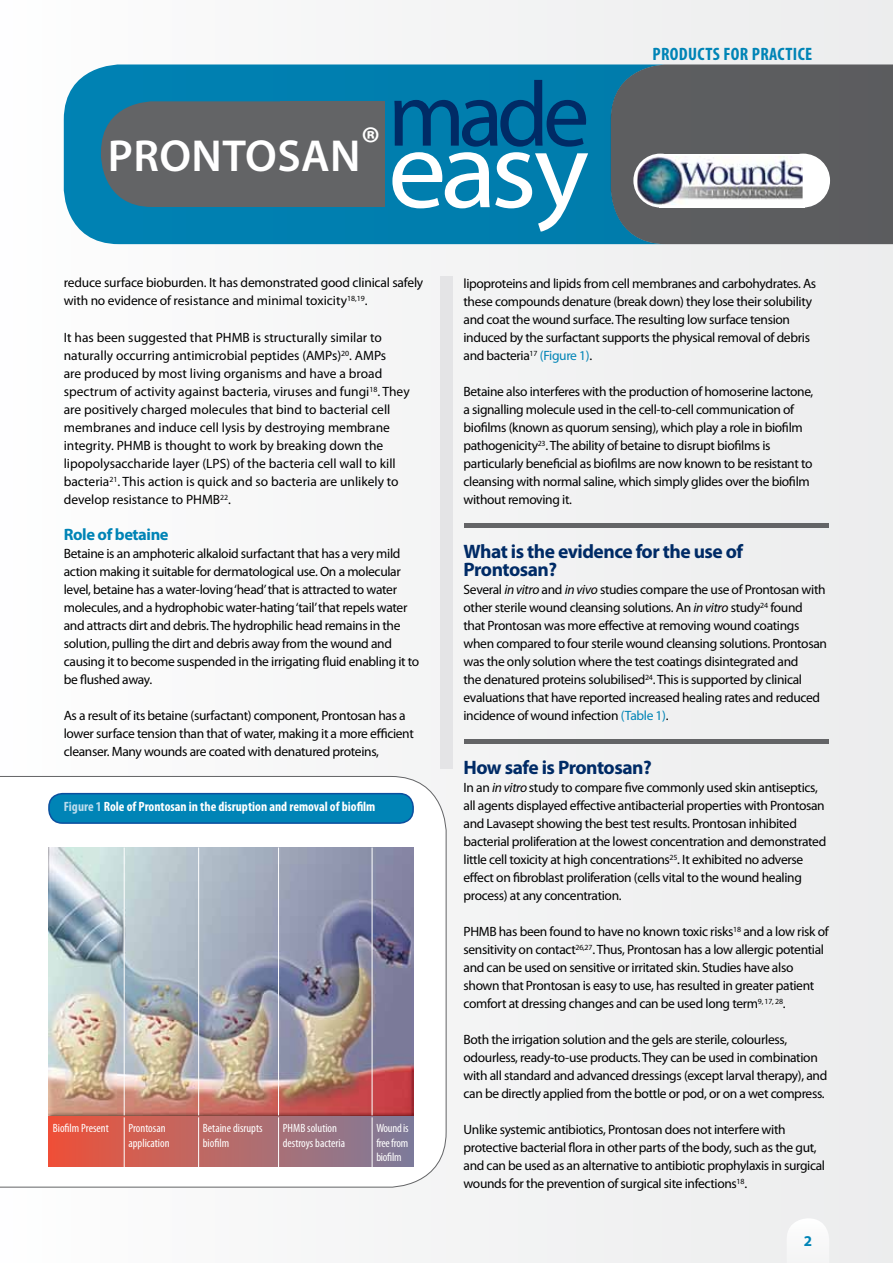
<style>
.page{position:relative;width:893px;height:1263px;background:#f2f3f3}
.page>*{position:absolute;margin:0;border:0;box-sizing:border-box;transform-origin:0 0}
.t1{font:111.3px "Myriad Pro";color:#fff;scale:1.05 1}
.t2{font:92.55px "Myriad Pro";color:#002b66}
.t3{font:600 45px "Myriad Pro";color:#fff}
.t4{font:700 19.5px/18px "Myriad Pro";letter-spacing:-.025em;color:#002b66}
.t5{font:700 condensed 18px "Myriad Pro";letter-spacing:.02em;color:#0084b6}
.t6{font:700 16.5px "Myriad Pro";letter-spacing:-.025em;color:#0084b6}
.t7{font:700 15px "Myriad Pro";color:#0084b6}
.t8{font:13.5px/18px "Myriad Pro";letter-spacing:-.025em;color:#000}
.t9{font:13.5px/18px "Myriad Pro";color:#000}
.t10{font:700 condensed 13.5px "Myriad Pro";color:#fff}
.t11{font:condensed 12px/14.4px "Myriad Pro";color:#fff}
.s1{color:#bbdced}
.s2{color:#0084b6}
.s3{font-style:italic}
</style>
<div class="page">
<div style="left:64px;top:64px;width:547px;height:180px;background:#007eae"></div>
<div style="left:101px;top:101px;width:269px;height:106px;background:#636466;border-radius:51px"></div>
<div style="left:280px;top:101px;width:105px;height:106px;background:#636466"></div>
<div style="left:440px;top:276px;width:13px;height:493px;background:#e4e4e6"></div>
<div style="left:464px;top:739px;width:364px;height:5px;background:#636466"></div>
<svg style="left:793px;top:1219px;width:30px;height:6px"></svg>
<div style="left:464px;top:523px;width:364px;height:5px;background:#636466"></div>
<div style="left:611px;top:64px;width:282px;height:180px;background:#5c5d5f"></div>
<svg style="left:633px;top:154px;width:54px;height:53px"></svg>
<div style="left:659px;top:154px;width:146px;height:53px;background:#fff"></div>
<div style="left:776px;top:154px;width:54px;height:53px;background:#fff;border-radius:50%"></div>
<img style="left:637px;top:156px;width:166px;height:49px">
<div style="left:0;top:776px;width:446px;height:411px;background:#fff"></div>
<div style="left:49px;top:794px;width:364px;height:29px;background:#0084b6;border-radius:14px"></div>
<div style="left:48px;top:793px;width:366px;height:31px;border:2px solid #0b4f9f;border-radius:14px"></div>
<img style="left:49px;top:848px;width:365px;height:268px">
<div style="left:49px;top:1116px;width:365px;height:51px;background:linear-gradient(to right,#ed543a,#7f7f9c)"></div>
<hr style="left:124px;top:1117px;width:1px;height:50px;background:#fff">
<hr style="left:198px;top:1117px;width:1px;height:50px;background:#fff">
<hr style="left:278px;top:1117px;width:1px;height:50px;background:#fff">
<hr style="left:372px;top:1117px;width:1px;height:50px;background:#fff">
<hr style="left:124px;top:847px;width:1px;height:268px;background:#fff">
<hr style="left:198px;top:847px;width:1px;height:268px;background:#fff">
<hr style="left:278px;top:847px;width:1px;height:268px;background:#fff">
<hr style="left:372px;top:847px;width:1px;height:268px;background:#fff">
<h3 class="t3" style="left:108px;top:127px;width:274px">PRONTOSAN®</h3>
<h2 class="t2" style="left:388px;top:58px;width:203px">made</h2>
<h1 class="t1" style="left:388px;top:101px;width:193px">easy</h1>
<h3 class="t5" style="left:652px;top:42px;width:161px">PRODUCTS FOR PRACTICE</h3>
<p class="t8" style="left:64px;top:274px;width:361px">reduce surface bioburden. It has demonstrated good clinical safely with no evidence of resistance and minimal toxicity<sup>18,19</sup>.</p>
<p class="t9" style="left:64px;top:328px;width:347px">It has been suggested that PHMB is structurally similar to naturally occurring antimicrobial peptides (AMPs)<sup>20</sup>. AMPs<br>are produced by most living organisms and have a broad spectrum of activity against bacteria, viruses and fungi<sup>18</sup>. They are positively charged molecules that bind to bacterial cell membranes and induce cell lysis by destroying membrane integrity. PHMB is thought to work by breaking down the lipopolysaccharide layer (LPS) of the bacteria cell wall to kill bacteria<sup>21</sup>. This action is quick and so bacteria are unlikely to develop resistance to PHMB<sup>22</sup>.</p>
<p class="t6" style="left:64px;top:524px;width:106px">Role of betaine</p>
<p class="t8" style="left:64px;top:544px;width:357px">Betaine is an amphoteric alkaloid surfactant that has a very mild action making it suitable for dermatological use. On a molecular level, betaine has a water-loving ‘head’ that is attracted to water molecules, and a hydrophobic water-hating ‘tail’ that repels water and attracts dirt and debris. The hydrophilic head remains in the solution, pulling the dirt and debris away from the wound and causing it to become suspended in the irrigating fluid enabling it to be flushed away.</p>
<p class="t8" style="left:64px;top:706px;width:352px">As a result of its betaine (surfactant) component, Prontosan has a lower surface tension than that of water, making it a more efficient cleanser. Many wounds are coated with denatured proteins,</p>
<p class="t10" style="left:64px;top:798px;width:313px"><span class="s1">Figure 1</span> Role of Prontosan in the disruption and removal of biofilm</p>
<p class="t11" style="left:53px;top:1121px;width:58px">Biofilm Present</p>
<p class="t11" style="left:128px;top:1121px;width:43px">Prontosan application</p>
<p class="t11" style="left:203px;top:1121px;width:61px">Betaine disrupts biofilm</p>
<p class="t11" style="left:283px;top:1121px;width:64px">PHMB solution destroys bacteria</p>
<p class="t11" style="left:376px;top:1121px;width:34px;text-align:justify">Wound is free from biofilm</p>
<p class="t8" style="left:463px;top:274px;width:354px">lipoproteins and lipids from cell membranes and carbohydrates. As these compounds denature (break down) they lose their solubility and coat the wound surface. The resulting low surface tension induced by the surfactant supports the physical removal of debris and bacteria<sup>17</sup> <span class="s2">(Figure 1)</span>.</p>
<p class="t8" style="left:463px;top:382px;width:351px">Betaine also interferes with the production of homoserine lactone, a signalling molecule used in the cell-to-cell communication of biofilms (known as quorum sensing), which play a role in biofilm pathogenicity<sup>23</sup>. The ability of betaine to disrupt biofilms is particularly beneficial as biofilms are now known to be resistant to cleansing with normal saline, which simply glides over the biofilm without removing it.</p>
<h3 class="t4" style="left:463px;top:542px;width:281px">What is the evidence for the use of<br>Prontosan?</h3>
<p class="t8" style="left:463px;top:580px;width:365px">Several <span class="s3">in vitro</span> and <span class="s3">in vivo</span> studies compare the use of Prontosan with other sterile wound cleansing solutions. An <span class="s3">in vitro</span> study<sup>24</sup> found that Prontosan was more effective at removing wound coatings when compared to four sterile wound cleansing solutions. Prontosan was the only solution where the test coatings disintegrated and<br>the denatured proteins solubilised<sup>24</sup>. This is supported by clinical evaluations that have reported increased healing rates and reduced incidence of wound infection <span class="s2">(Table 1)</span>.</p>
<h3 class="t4" style="left:463px;top:758px;width:190px">How safe is Prontosan?</h3>
<p class="t8" style="left:463px;top:778px;width:364px">In an <span class="s3">in vitro</span> study to compare five commonly used skin antiseptics, all agents displayed effective antibacterial properties with Prontosan and Lavasept showing the best test results. Prontosan inhibited bacterial proliferation at the lowest concentration and demonstrated little cell toxicity at high concentrations<sup>25</sup>. It exhibited no adverse effect on fibroblast proliferation (cells vital to the wound healing process) at any concentration.</p>
<p class="t8" style="left:463px;top:922px;width:367px">PHMB has been found to have no known toxic risks<sup>18</sup> and a low risk of sensitivity on contact<sup>26,27</sup>. Thus, Prontosan has a low allergic potential and can be used on sensitive or irritated skin. Studies have also shown that Prontosan is easy to use, has resulted in greater patient comfort at dressing changes and can be used long term<sup>9,</sup> <sup>17,</sup> <sup>28</sup>.</p>
<p class="t8" style="left:463px;top:1030px;width:365px">Both the irrigation solution and the gels are sterile, colourless, odourless, ready-to-use products. They can be used in combination with all standard and advanced dressings (except larval therapy), and can be directly applied from the bottle or pod, or on a wet compress.</p>
<p class="t8" style="left:463px;top:1120px;width:363px">Unlike systemic antibiotics, Prontosan does not interfere with protective bacterial flora in other parts of the body, such as the gut, and can be used as an alternative to antibiotic prophylaxis in surgical wounds for the prevention of surgical site infections<sup>18</sup>.</p>
<p class="t7" style="left:804px;top:1231px;width:10px">2</p>
</div>
